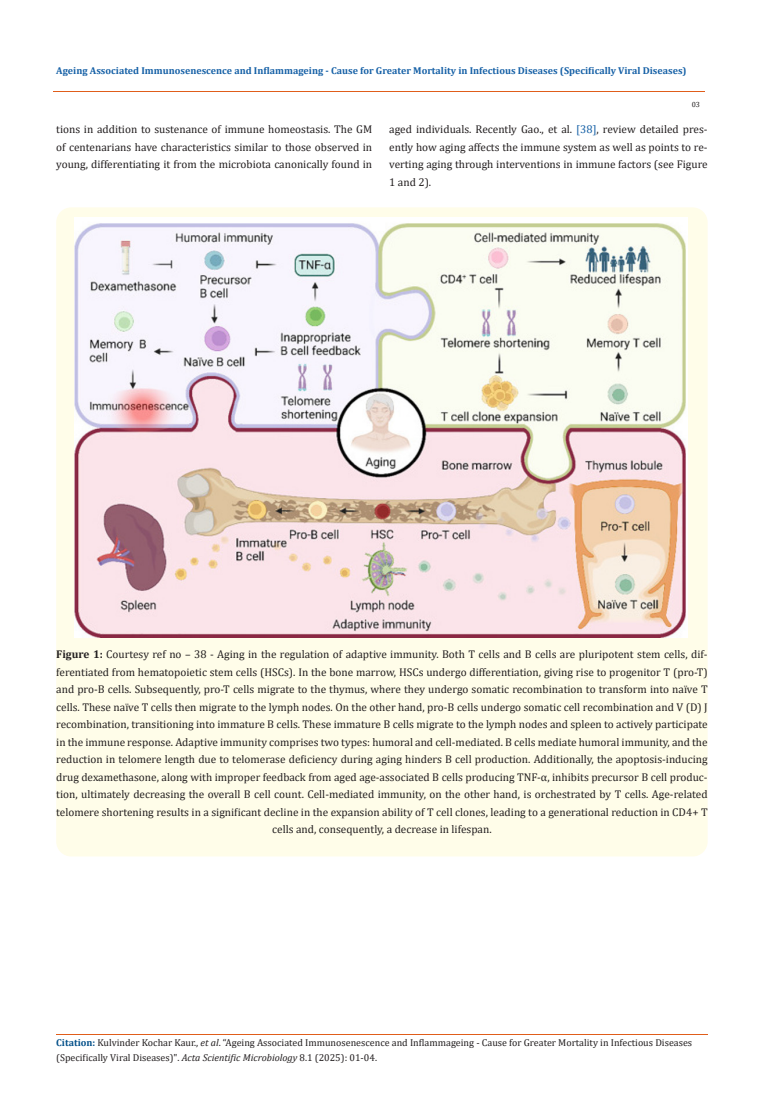
<style>
.page{position:relative;width:764px;height:1110px;background:#fff}
.page>*{position:absolute;margin:0;border:0;box-sizing:border-box;transform-origin:0 0}
.t1{font:11.25px/17.5px "Cambria";color:#231f20;text-align:justify}
.t2{font:10px/15px "Cambria";color:#231f20}
.t3{font:700 10px "Cambria";color:#1560a6}
.t4{font:7.5px "Cambria";color:#231f20}
.s1{color:#1560a6}
.s2{font-weight:700}
.s3{font-weight:700;color:#035089}
.s4{font-style:italic}
</style>
<div class="page">
<hr style="left:54px;top:92px;width:651px;height:1px;background:#e05d1a">
<div style="left:56px;top:207px;width:651px;height:649px;background:#fffde9;border-radius:15px"></div>
<img style="left:75px;top:217px;width:612px;height:420px">
<hr style="left:56px;top:1034px;width:651px;height:1px;background:#e05d1a">
<p class="t3" style="left:56px;top:63px;width:632px">Ageing Associated Immunosenescence and Inflammageing - Cause for Greater Mortality in Infectious Diseases (Specifically Viral Diseases)</p>
<p class="t4" style="left:692px;top:100px;width:10px">03</p>
<p class="t1" style="left:56px;top:121px;width:317px">tions in addition to sustenance of immune homeostasis. The GM of centenarians have characteristics similar to those observed in young, differentiating it from the microbiota canonically found in</p>
<p class="t1" style="left:389px;top:121px;width:320px">aged individuals. Recently Gao., et al. <span class="s1">[38]</span>, review detailed pres&shy;ently how aging affects the immune system as well as points to re&shy;verting aging through interventions in immune factors (see Figure 1 and 2).</p>
<p class="t1" style="left:56px;top:645px;width:653px;text-align:center"><span class="s2">Figure 1:</span> Courtesy ref no – 38 - Aging in the regulation of adaptive immunity. Both T cells and B cells are pluripotent stem cells, dif&shy;ferentiated from hematopoietic stem cells (HSCs). In the bone marrow, HSCs undergo differentiation, giving rise to progenitor T (pro-T) and pro-B cells. Subsequently, pro-T cells migrate to the thymus, where they undergo somatic recombination to transform into naïve T cells. These naïve T cells then migrate to the lymph nodes. On the other hand, pro-B cells undergo somatic cell recombination and V (D) J recombination, transitioning into immature B cells. These immature B cells migrate to the lymph nodes and spleen to actively participate in the immune response. Adaptive immunity comprises two types: humoral and cell-mediated. B cells mediate humoral immunity, and the reduction in telomere length due to telomerase deficiency during aging hinders B cell production. Additionally, the apoptosis-inducing drug dexamethasone, along with improper feedback from aged age-associated B cells producing TNF-α, inhibits precursor B cell produc&shy;tion, ultimately decreasing the overall B cell count. Cell-mediated immunity, on the other hand, is orchestrated by T cells. Age-related telomere shortening results in a significant decline in the expansion ability of T cell clones, leading to a generational reduction in CD4+ T cells and, consequently, a decrease in lifespan.</p>
<p class="t2" style="left:56px;top:1035px;width:637px"><span class="s3">Citation:</span> Kulvinder Kochar Kaur., <span class="s4">et al</span>. “Ageing Associated Immunosenescence and Inflammageing - Cause for Greater Mortality in Infectious Diseases (Specifically Viral Diseases)". <span class="s4">Acta Scientific Microbiology</span> 8.1 (2025): 01-04.</p>
</div>
